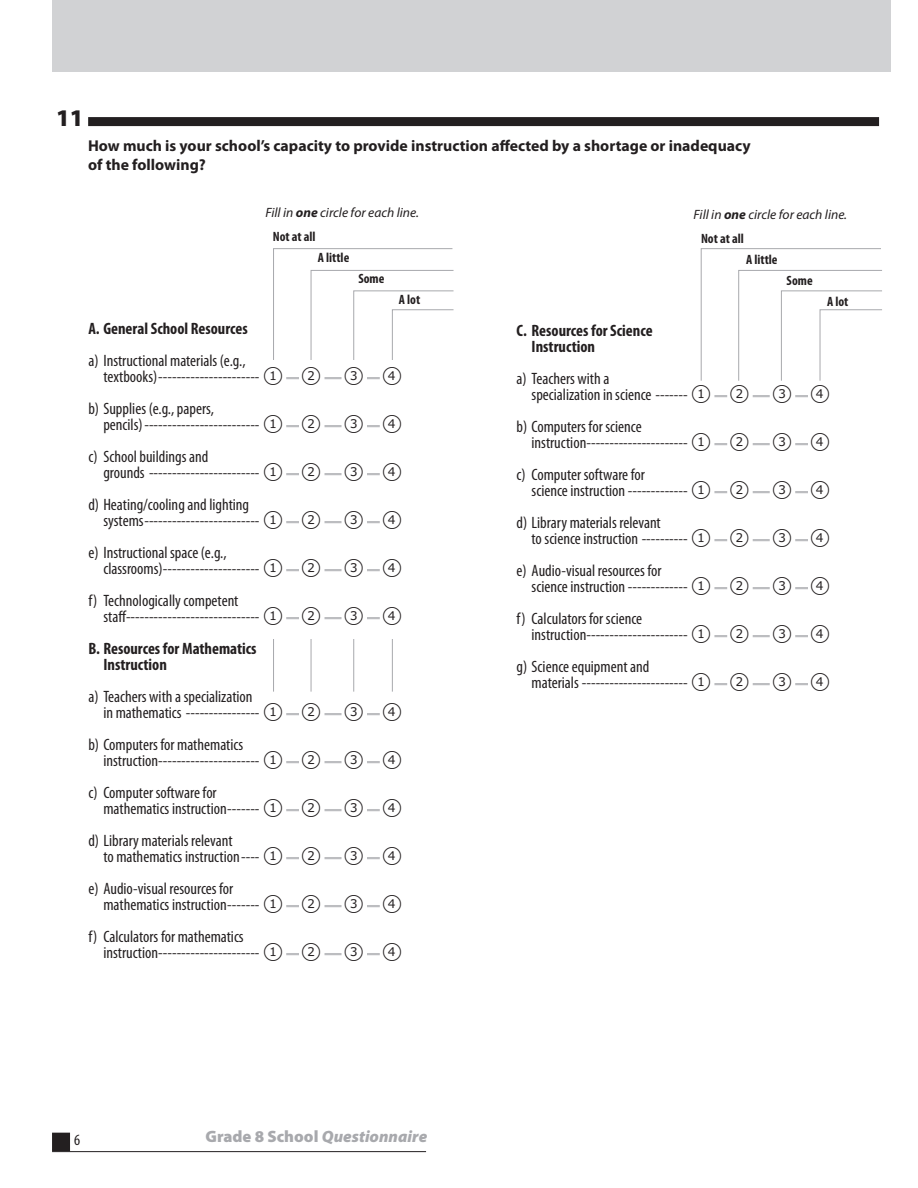
<style>
.page{position:relative;width:918px;height:1188px;background:#fff}
.page>*{position:absolute;margin:0;border:0;box-sizing:border-box;transform-origin:0 0}
.t1{font:900 24px "Myriad Pro";color:#231f20}
.t2{font:condensed 16.5px/16.5px "Myriad Pro";color:#231f20}
.t3{font:700 condensed 16.5px/16.5px "Myriad Pro";color:#231f20}
.t4{font:italic 900 16.5px "Myriad Pro";color:#a8a9ad}
.t5{font:700 15.75px/18.9px "Myriad Pro";color:#231f20}
.t6{font:condensed 15.75px "Myriad Pro";color:#231f20}
.t7{font:italic 13.5px/24px "Myriad Pro";color:#231f20}
.t8{font:700 condensed 13.5px "Myriad Pro";color:#231f20}
.s1{font-weight:700}
.s2{font-weight:700;font-style:normal;font-stretch:condensed}
.s3{font-family:"TIMSS options";font-stretch:normal;font-size:22.5px}
.s4{font-style:normal}
</style>
<div class="page">
<div style="left:52px;top:0;width:401px;height:72px;background:#d1d2d4"></div>
<div style="left:53px;top:1133px;width:16px;height:17px;background:#231f20"></div>
<div style="left:52px;top:1133px;width:18px;height:18px;border:2px solid #231f20"></div>
<hr style="left:52px;top:1151px;width:374px;height:1px;background:#231f20">
<svg style="left:714px;top:395px;width:13px;height:2px"></svg>
<svg style="left:753px;top:395px;width:17px;height:2px"></svg>
<svg style="left:795px;top:395px;width:13px;height:2px"></svg>
<svg style="left:714px;top:443px;width:13px;height:2px"></svg>
<svg style="left:753px;top:443px;width:17px;height:2px"></svg>
<svg style="left:795px;top:443px;width:13px;height:2px"></svg>
<svg style="left:714px;top:491px;width:13px;height:2px"></svg>
<svg style="left:753px;top:491px;width:17px;height:2px"></svg>
<svg style="left:795px;top:491px;width:13px;height:2px"></svg>
<svg style="left:714px;top:539px;width:13px;height:2px"></svg>
<svg style="left:753px;top:539px;width:17px;height:2px"></svg>
<svg style="left:795px;top:539px;width:13px;height:2px"></svg>
<svg style="left:714px;top:587px;width:13px;height:2px"></svg>
<svg style="left:753px;top:587px;width:17px;height:2px"></svg>
<svg style="left:795px;top:587px;width:13px;height:2px"></svg>
<svg style="left:714px;top:635px;width:13px;height:2px"></svg>
<svg style="left:753px;top:635px;width:17px;height:2px"></svg>
<svg style="left:795px;top:635px;width:13px;height:2px"></svg>
<svg style="left:714px;top:683px;width:13px;height:2px"></svg>
<svg style="left:753px;top:683px;width:17px;height:2px"></svg>
<svg style="left:795px;top:683px;width:13px;height:2px"></svg>
<svg style="left:286px;top:377px;width:13px;height:2px"></svg>
<svg style="left:325px;top:377px;width:17px;height:2px"></svg>
<svg style="left:367px;top:377px;width:13px;height:2px"></svg>
<svg style="left:286px;top:425px;width:13px;height:2px"></svg>
<svg style="left:325px;top:425px;width:17px;height:2px"></svg>
<svg style="left:367px;top:425px;width:13px;height:2px"></svg>
<svg style="left:286px;top:473px;width:13px;height:2px"></svg>
<svg style="left:325px;top:473px;width:17px;height:2px"></svg>
<svg style="left:367px;top:473px;width:13px;height:2px"></svg>
<svg style="left:286px;top:521px;width:13px;height:2px"></svg>
<svg style="left:325px;top:521px;width:17px;height:2px"></svg>
<svg style="left:367px;top:521px;width:13px;height:2px"></svg>
<svg style="left:286px;top:569px;width:13px;height:2px"></svg>
<svg style="left:325px;top:569px;width:17px;height:2px"></svg>
<svg style="left:367px;top:569px;width:13px;height:2px"></svg>
<svg style="left:286px;top:617px;width:13px;height:2px"></svg>
<svg style="left:325px;top:617px;width:17px;height:2px"></svg>
<svg style="left:367px;top:617px;width:13px;height:2px"></svg>
<svg style="left:286px;top:713px;width:13px;height:2px"></svg>
<svg style="left:325px;top:713px;width:17px;height:2px"></svg>
<svg style="left:367px;top:713px;width:13px;height:2px"></svg>
<svg style="left:286px;top:761px;width:13px;height:2px"></svg>
<svg style="left:325px;top:761px;width:17px;height:2px"></svg>
<svg style="left:367px;top:761px;width:13px;height:2px"></svg>
<svg style="left:286px;top:809px;width:13px;height:2px"></svg>
<svg style="left:325px;top:809px;width:17px;height:2px"></svg>
<svg style="left:367px;top:809px;width:13px;height:2px"></svg>
<svg style="left:286px;top:857px;width:13px;height:2px"></svg>
<svg style="left:325px;top:857px;width:17px;height:2px"></svg>
<svg style="left:367px;top:857px;width:13px;height:2px"></svg>
<svg style="left:286px;top:905px;width:13px;height:2px"></svg>
<svg style="left:325px;top:905px;width:17px;height:2px"></svg>
<svg style="left:367px;top:905px;width:13px;height:2px"></svg>
<svg style="left:286px;top:953px;width:13px;height:2px"></svg>
<svg style="left:325px;top:953px;width:17px;height:2px"></svg>
<svg style="left:367px;top:953px;width:13px;height:2px"></svg>
<div style="left:61px;top:0;width:830px;height:72px;background:#d1d2d4"></div>
<div style="left:88px;top:117px;width:791px;height:9px;background:#231f20"></div>
<svg style="left:700px;top:248px;width:182px;height:133px"></svg>
<svg style="left:273px;top:248px;width:181px;height:112px"></svg>
<hr style="left:273px;top:639px;width:1px;height:53px;background:#a8a9ad">
<hr style="left:311px;top:639px;width:1px;height:53px;background:#a8a9ad">
<hr style="left:353px;top:639px;width:1px;height:53px;background:#a8a9ad">
<hr style="left:392px;top:639px;width:1px;height:53px;background:#a8a9ad">
<h1 class="t1" style="left:56px;top:104px;width:29px">11</h1>
<p class="t5" style="left:88px;top:136px;width:664px">How much is your school’s capacity to provide instruction affected by a shortage or inadequacy of the following?</p>
<p class="t7" style="left:273px;top:200px;width:148px;text-indent:-8px">Fill in <span class="s1">one</span> circle for each line.<br><span class="s2">Not at all</span></p>
<p class="t8" style="left:318px;top:249px;width:33px">A little</p>
<p class="t8" style="left:358px;top:270px;width:28px">Some</p>
<p class="t8" style="left:399px;top:291px;width:23px">A lot</p>
<p class="t3" style="left:88px;top:320px;width:161px">A. General School Resources</p>
<p class="t2" style="left:103px;top:352px;width:300px;text-indent:-15px">a) Instructional materials (e.g., textbooks)---------------------- <span class="s3">1 2 3 4</span></p>
<p class="t2" style="left:103px;top:400px;width:300px;text-indent:-15px">b) Supplies (e.g., papers,<br>pencils)------------------------- <span class="s3">1 2 3 4</span></p>
<p class="t2" style="left:103px;top:448px;width:300px;text-indent:-15px">c) School buildings and<br>grounds ------------------------ <span class="s3">1 2 3 4</span></p>
<p class="t2" style="left:103px;top:496px;width:300px;text-indent:-15px">d) Heating/cooling and lighting systems------------------------- <span class="s3">1 2 3 4</span></p>
<p class="t2" style="left:103px;top:544px;width:300px;text-indent:-15px">e) Instructional space (e.g.,<br>classrooms)--------------------- <span class="s3">1 2 3 4</span></p>
<p class="t2" style="left:103px;top:592px;width:300px;text-indent:-15px">f) Technologically competent<br>staff----------------------------- <span class="s3">1 2 3 4</span></p>
<p class="t3" style="left:103px;top:640px;width:155px;text-indent:-15px">B. Resources for Mathematics<br>Instruction</p>
<p class="t2" style="left:103px;top:688px;width:300px;text-indent:-15px">a) Teachers with a specialization<br>in mathematics ---------------- <span class="s3">1 2 3 4</span></p>
<p class="t2" style="left:103px;top:736px;width:300px;text-indent:-15px">b) Computers for mathematics instruction---------------------- <span class="s3">1 2 3 4</span></p>
<p class="t2" style="left:103px;top:784px;width:300px;text-indent:-15px">c) Computer software for<br>mathematics instruction------- <span class="s3">1 2 3 4</span></p>
<p class="t2" style="left:103px;top:832px;width:300px;text-indent:-15px">d) Library materials relevant<br>to mathematics instruction---- <span class="s3">1 2 3 4</span></p>
<p class="t2" style="left:103px;top:880px;width:300px;text-indent:-15px">e) Audio-visual resources for<br>mathematics instruction------- <span class="s3">1 2 3 4</span></p>
<p class="t2" style="left:103px;top:928px;width:300px;text-indent:-15px">f) Calculators for mathematics instruction---------------------- <span class="s3">1 2 3 4</span></p>
<p class="t7" style="left:701px;top:202px;width:148px;text-indent:-8px">Fill in <span class="s1">one</span> circle for each line.<br><span class="s2">Not at all</span></p>
<p class="t8" style="left:746px;top:251px;width:33px">A little</p>
<p class="t8" style="left:787px;top:272px;width:28px">Some</p>
<p class="t8" style="left:827px;top:293px;width:23px">A lot</p>
<p class="t3" style="left:532px;top:322px;width:123px;text-indent:-15px">C. Resources for Science<br>Instruction</p>
<p class="t2" style="left:532px;top:370px;width:300px;text-indent:-15px">a) Teachers with a<br>specialization in science ------- <span class="s3">1 2 3 4</span></p>
<p class="t2" style="left:532px;top:418px;width:300px;text-indent:-15px">b) Computers for science<br>instruction---------------------- <span class="s3">1 2 3 4</span></p>
<p class="t2" style="left:532px;top:466px;width:300px;text-indent:-15px">c) Computer software for<br>science instruction ------------- <span class="s3">1 2 3 4</span></p>
<p class="t2" style="left:532px;top:514px;width:300px;text-indent:-15px">d) Library materials relevant<br>to science instruction ---------- <span class="s3">1 2 3 4</span></p>
<p class="t2" style="left:532px;top:562px;width:300px;text-indent:-15px">e) Audio-visual resources for<br>science instruction ------------- <span class="s3">1 2 3 4</span></p>
<p class="t2" style="left:532px;top:610px;width:300px;text-indent:-15px">f) Calculators for science<br>instruction---------------------- <span class="s3">1 2 3 4</span></p>
<p class="t2" style="left:532px;top:658px;width:300px;text-indent:-15px">g) Science equipment and<br>materials ----------------------- <span class="s3">1 2 3 4</span></p>
<p class="t6" style="left:74px;top:1130px;width:8px">6</p>
<p class="t4" style="left:206px;top:1127px;width:223px"><span class="s4">Grade 8 School</span> Questionnaire</p>
</div>
